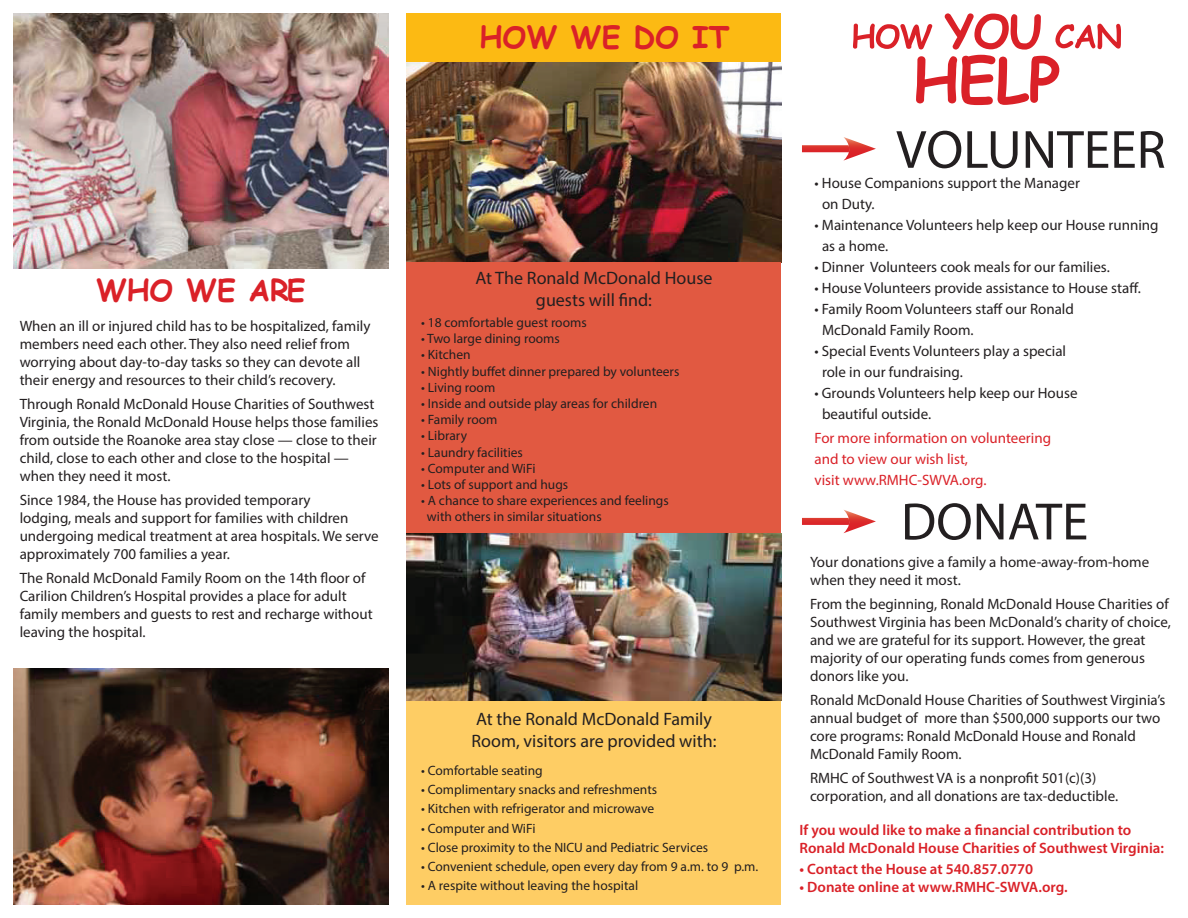
<style>
.page{position:relative;width:1188px;height:918px;background:#fff}
.page>*{position:absolute;margin:0;border:0;box-sizing:border-box;transform-origin:0 0}
.t1{font:700 30px "Comic Sans MS";color:#da2128}
.t2{font:700 29.7px "Comic Sans MS";color:#da2128}
.t3{font:18px/21.6px "Myriad Pro";color:#231f20;text-align:center}
.t4{font:15px/18px "Myriad Pro";color:#231f20}
.t5{font:600 15px/18px "Myriad Pro";color:#da2128}
.t6{font:15px "Myriad Pro";color:#da2128}
.t7{font:13.5px "Myriad Pro";color:#231f20}
</style>
<div class="page">
<div style="left:406px;top:14px;width:376px;height:49px;background:#fcba13"></div>
<img style="left:14px;top:13px;width:374px;height:256px">
<img style="left:406px;top:63px;width:376px;height:200px">
<img style="left:14px;top:669px;width:374px;height:235px">
<div style="left:406px;top:263px;width:376px;height:277px;background:#e15941"></div>
<div style="left:406px;top:540px;width:376px;height:364px;background:#fecd64"></div>
<img style="left:406px;top:533px;width:376px;height:167px">
<svg style="left:853px;top:13px;width:268px;height:92px"></svg>
<svg style="left:896px;top:131px;width:65px;height:37px"></svg>
<svg style="left:967px;top:131px;width:51px;height:37px"></svg>
<svg style="left:1026px;top:131px;width:82px;height:37px"></svg>
<svg style="left:1114px;top:131px;width:21px;height:37px"></svg>
<svg style="left:1141px;top:131px;width:23px;height:37px"></svg>
<svg style="left:802px;top:137px;width:74px;height:24px"></svg>
<svg style="left:802px;top:510px;width:74px;height:23px"></svg>
<svg style="left:905px;top:503px;width:66px;height:37px"></svg>
<svg style="left:977px;top:504px;width:26px;height:35px"></svg>
<svg style="left:1009px;top:504px;width:77px;height:35px"></svg>
<h1 class="t1" style="left:479px;top:15px;width:252px">HOW WE DO IT</h1>
<h2 class="t2" style="left:96px;top:269px;width:211px">WHO WE ARE</h2>
<p class="t4" style="left:20px;top:317px;width:352px">When an ill or injured child has to be hospitalized, family members need each other. They also need relief from worrying about day-to-day tasks so they can devote all their energy and resources to their child’s recovery.</p>
<p class="t4" style="left:20px;top:395px;width:360px">Through Ronald McDonald House Charities of Southwest Virginia, the Ronald McDonald House helps those families from outside the Roanoke area stay close — close to their child, close to each other and close to the hospital — when they need it most.</p>
<p class="t4" style="left:20px;top:491px;width:361px">Since 1984, the House has provided temporary<br>lodging, meals and support for families with children undergoing medical treatment at area hospitals. We serve approximately 700 families a year.</p>
<p class="t4" style="left:20px;top:569px;width:347px">The Ronald McDonald Family Room on the 14th floor of<br>Carilion Children’s Hospital provides a place for adult</p>
<p class="t4" style="left:20px;top:605px;width:354px">family members and guests to rest and recharge without leaving the hospital.</p>
<p class="t3" style="left:475px;top:267px;width:239px">At The Ronald McDonald House guests will find:</p>
<p class="t7" style="left:421px;top:314px;width:167px">• 18 comfortable guest rooms</p>
<p class="t7" style="left:421px;top:330px;width:140px">• Two large dining rooms</p>
<p class="t7" style="left:421px;top:347px;width:51px">• Kitchen</p>
<p class="t7" style="left:421px;top:363px;width:260px">• Nightly buffet dinner prepared by volunteers</p>
<p class="t7" style="left:421px;top:379px;width:76px">• Living room</p>
<p class="t7" style="left:421px;top:395px;width:238px">• Inside and outside play areas for children</p>
<p class="t7" style="left:421px;top:411px;width:78px">• Family room</p>
<p class="t7" style="left:421px;top:428px;width:47px">• Library</p>
<p class="t7" style="left:421px;top:444px;width:103px">• Laundry facilities</p>
<p class="t7" style="left:421px;top:460px;width:116px">• Computer and WiFi</p>
<p class="t7" style="left:421px;top:476px;width:149px">• Lots of support and hugs</p>
<p class="t7" style="left:421px;top:492px;width:249px">• A chance to share experiences and feelings</p>
<p class="t7" style="left:427px;top:509px;width:176px">with others in similar situations</p>
<p class="t3" style="left:476px;top:708px;width:237px">At the Ronald McDonald Family</p>
<p class="t3" style="left:472px;top:730px;width:246px">Room, visitors are provided with:</p>
<p class="t7" style="left:421px;top:762px;width:123px">• Comfortable seating</p>
<p class="t7" style="left:421px;top:781px;width:238px">• Complimentary snacks and refreshments</p>
<p class="t7" style="left:421px;top:801px;width:234px">• Kitchen with refrigerator and microwave</p>
<p class="t7" style="left:421px;top:820px;width:116px">• Computer and WiFi</p>
<p class="t7" style="left:421px;top:839px;width:288px">• Close proximity to the NICU and Pediatric Services</p>
<p class="t7" style="left:421px;top:858px;width:339px">• Convenient schedule, open every day from 9 a.m. to 9 p.m.</p>
<p class="t7" style="left:421px;top:877px;width:219px">• A respite without leaving the hospital</p>
<p class="t4" style="left:822px;top:172px;width:260px;line-height:21px;text-indent:-8px">• House Companions support the Manager on Duty.</p>
<p class="t4" style="left:822px;top:214px;width:338px;line-height:21px;text-indent:-8px">• Maintenance Volunteers help keep our House running as a home.</p>
<p class="t4" style="left:814px;top:258px;width:297px">• Dinner Volunteers cook meals for our families.</p>
<p class="t4" style="left:814px;top:279px;width:328px">• House Volunteers provide assistance to House staff.</p>
<p class="t4" style="left:822px;top:298px;width:253px;line-height:21px;text-indent:-8px">• Family Room Volunteers staff our Ronald<br>McDonald Family Room.</p>
<p class="t4" style="left:822px;top:340px;width:246px;line-height:21px;text-indent:-8px">• Special Events Volunteers play a special role in our fundraising.</p>
<p class="t4" style="left:822px;top:382px;width:257px;line-height:21px;text-indent:-8px">• Grounds Volunteers help keep our House beautiful outside.</p>
<p class="t6" style="left:814px;top:429px;width:238px">For more information on volunteering</p>
<p class="t6" style="left:814px;top:450px;width:155px">and to view our wish list,</p>
<p class="t6" style="left:814px;top:471px;width:173px">visit www.RMHC-SWVA.org.</p>
<p class="t4" style="left:810px;top:553px;width:341px">Your donations give a family a home-away-from-home when they need it most.</p>
<p class="t4" style="left:810px;top:595px;width:362px">From the beginning, Ronald McDonald House Charities of Southwest Virginia has been McDonald’s charity of choice, and we are grateful for its support. However, the great majority of our operating funds comes from generous donors like you.</p>
<p class="t4" style="left:810px;top:691px;width:357px">Ronald McDonald House Charities of Southwest Virginia’s annual budget of more than $500,000 supports our two core programs: Ronald McDonald House and Ronald McDonald Family Room.</p>
<p class="t4" style="left:810px;top:769px;width:310px">RMHC of Southwest VA is a nonprofit 501(c)(3) corporation, and all donations are tax-deductible.</p>
<p class="t5" style="left:800px;top:821px;width:366px">If you would like to make a financial contribution to<br>Ronald McDonald House Charities of Southwest Virginia:</p>
<p class="t5" style="left:800px;top:860px;width:235px">• Contact the House at 540.857.0770</p>
<p class="t5" style="left:800px;top:878px;width:270px">• Donate online at www.RMHC-SWVA.org.</p>
</div>
